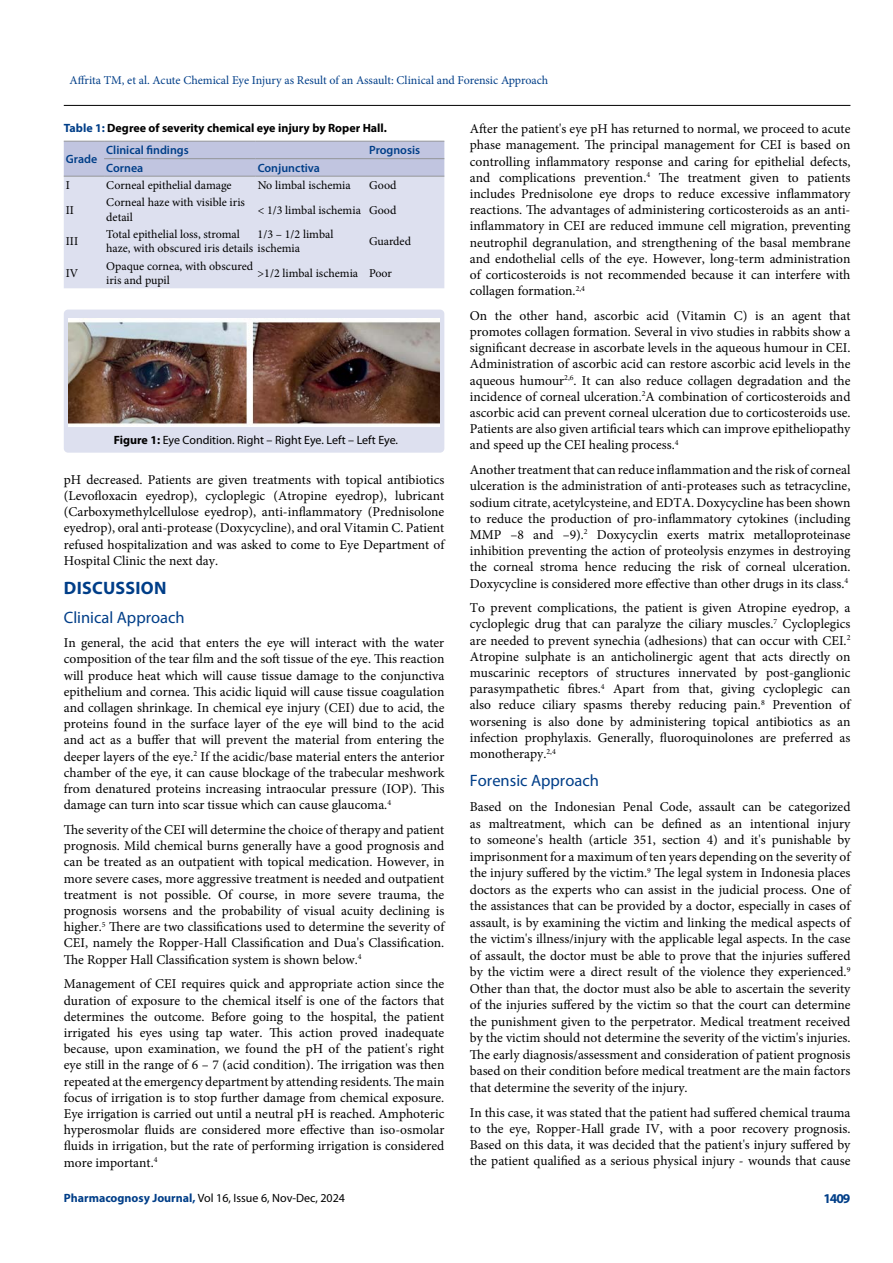
<style>
.page{position:relative;width:893px;height:1263px;background:#fff}
.page>*{position:absolute;margin:0;border:0;box-sizing:border-box;transform-origin:0 0}
.t1{font:700 18px "Myriad Pro";letter-spacing:.015em;color:#003e88}
.t2{font:16.5px "Myriad Pro";color:#003e88}
.t3{font:13.5px/16.2px "Minion Pro";color:#000;text-align:justify}
.t4{font:700 13.5px "Myriad Pro";color:#003e88}
.t5{font:12px/14.4px "Minion Pro";color:#000}
.t6{font:12px "Myriad Pro";color:#000}
.t7{font:12px "Minion Pro";letter-spacing:-.005em;color:#003e88}
.t8{font:700 12px "Myriad Pro";color:#000}
.t9{font:600 12px "Myriad Pro";color:#003e88}
.s1{color:#003e88}
.s2{font-weight:700}
.s3{font-weight:700;color:#003e88}
</style>
<div class="page">
<hr style="left:64px;top:105px;width:786px;height:1px;background:#000">
<svg style="left:64px;top:142px;width:380px;height:146px;background:#d6d9eb"></svg>
<hr style="left:64px;top:141px;width:40px;height:1px;background:#939598">
<hr style="left:64px;top:176px;width:40px;height:1px;background:#939598">
<hr style="left:104px;top:176px;width:152px;height:1px;background:#939598">
<hr style="left:256px;top:176px;width:111px;height:1px;background:#939598">
<hr style="left:367px;top:176px;width:77px;height:1px;background:#939598">
<hr style="left:367px;top:141px;width:77px;height:1px;background:#939598">
<hr style="left:367px;top:158px;width:77px;height:1px;background:#939598">
<hr style="left:104px;top:141px;width:152px;height:1px;background:#939598">
<hr style="left:256px;top:141px;width:111px;height:1px;background:#939598">
<hr style="left:104px;top:158px;width:152px;height:1px;background:#939598">
<hr style="left:256px;top:158px;width:111px;height:1px;background:#939598">
<div style="left:64px;top:310px;width:380px;height:143px;background:#dde0ef;border-radius:4px"></div>
<img style="left:68px;top:318px;width:372px;height:108px">
<p class="t7" style="left:69px;top:72px;width:480px">Affrita TM, et al. Acute Chemical Eye Injury as Result of an Assault: Clinical and Forensic Approach</p>
<p class="t8" style="left:64px;top:120px;width:325px"><span class="s1">Table 1:</span> Degree of severity chemical eye injury by Roper Hall.</p>
<p class="t9" style="left:66px;top:151px;width:33px">Grade</p>
<p class="t9" style="left:106px;top:143px;width:84px">Clinical findings</p>
<p class="t9" style="left:369px;top:143px;width:53px">Prognosis</p>
<p class="t9" style="left:106px;top:160px;width:39px">Cornea</p>
<p class="t9" style="left:258px;top:160px;width:64px">Conjunctiva</p>
<p class="t5" style="left:66px;top:178px;width:6px">I</p>
<p class="t5" style="left:106px;top:178px;width:127px">Corneal epithelial damage</p>
<p class="t5" style="left:258px;top:178px;width:95px">No limbal ischemia</p>
<p class="t5" style="left:369px;top:178px;width:29px">Good</p>
<p class="t5" style="left:66px;top:203px;width:10px">II</p>
<p class="t5" style="left:106px;top:195px;width:140px">Corneal haze with visible iris detail</p>
<p class="t5" style="left:258px;top:203px;width:140px">&lt; 1/3 limbal ischemia Good</p>
<p class="t5" style="left:66px;top:234px;width:14px">III</p>
<p class="t5" style="left:106px;top:227px;width:195px">Total epithelial loss, stromal<br>haze, with obscured iris details ischemia</p>
<p class="t5" style="left:258px;top:227px;width:77px">1/3 – 1/2 limbal</p>
<p class="t5" style="left:369px;top:234px;width:44px">Guarded</p>
<p class="t5" style="left:66px;top:266px;width:14px">IV</p>
<p class="t5" style="left:106px;top:259px;width:149px">Opaque cornea, with obscured iris and pupil</p>
<p class="t5" style="left:258px;top:266px;width:136px">&gt;1/2 limbal ischemia Poor</p>
<p class="t6" style="left:114px;top:432px;width:286px"><span class="s2">Figure 1:</span> Eye Condition. Right – Right Eye. Left – Left Eye.</p>
<p class="t3" style="left:64px;top:471px;width:382px">pH decreased. Patients are given treatments with topical antibiotics (Levofloxacin eyedrop), cycloplegic (Atropine eyedrop), lubricant (Carboxymethylcellulose eyedrop), anti-inflammatory (Prednisolone eyedrop), oral anti-protease (Doxycycline), and oral Vitamin C. Patient refused hospitalization and was asked to come to Eye Department of Hospital Clinic the next day.</p>
<h1 class="t1" style="left:64px;top:576px;width:104px">DISCUSSION</h1>
<p class="t2" style="left:64px;top:607px;width:122px">Clinical Approach</p>
<p class="t3" style="left:64px;top:635px;width:382px">In general, the acid that enters the eye will interact with the water composition of the tear film and the soft tissue of the eye. This reaction will produce heat which will cause tissue damage to the conjunctiva epithelium and cornea. This acidic liquid will cause tissue coagulation and collagen shrinkage. In chemical eye injury (CEI) due to acid, the proteins found in the surface layer of the eye will bind to the acid and act as a buffer that will prevent the material from entering the deeper layers of the eye.<sup>2</sup> If the acidic/base material enters the anterior chamber of the eye, it can cause blockage of the trabecular meshwork from denatured proteins increasing intraocular pressure (IOP). This damage can turn into scar tissue which can cause glaucoma.<sup>4</sup></p>
<p class="t3" style="left:64px;top:822px;width:382px">The severity of the CEI will determine the choice of therapy and patient prognosis. Mild chemical burns generally have a good prognosis and can be treated as an outpatient with topical medication. However, in more severe cases, more aggressive treatment is needed and outpatient treatment is not possible. Of course, in more severe trauma, the prognosis worsens and the probability of visual acuity declining is higher.<sup>5</sup> There are two classifications used to determine the severity of CEI, namely the Ropper-Hall Classification and Dua's Classification.<br>The Ropper Hall Classification system is shown below.<sup>4</sup></p>
<p class="t3" style="left:64px;top:976px;width:382px">Management of CEI requires quick and appropriate action since the duration of exposure to the chemical itself is one of the factors that determines the outcome. Before going to the hospital, the patient irrigated his eyes using tap water. This action proved inadequate because, upon examination, we found the pH of the patient's right eye still in the range of 6 – 7 (acid condition). The irrigation was then repeated at the emergency department by attending residents. The main focus of irrigation is to stop further damage from chemical exposure.<br>Eye irrigation is carried out until a neutral pH is reached. Amphoteric hyperosmolar fluids are considered more effective than iso-osmolar fluids in irrigation, but the rate of performing irrigation is considered more important.<sup>4</sup></p>
<p class="t6" style="left:64px;top:1190px;width:283px"><span class="s3">Pharmacognosy Journal,</span> Vol 16, Issue 6, Nov-Dec, 2024</p>
<p class="t3" style="left:470px;top:121px;width:382px">After the patient's eye pH has returned to normal, we proceed to acute phase management. The principal management for CEI is based on controlling inflammatory response and caring for epithelial defects, and complications prevention.<sup>4</sup> The treatment given to patients includes Prednisolone eye drops to reduce excessive inflammatory reactions. The advantages of administering corticosteroids as an anti&shy;inflammatory in CEI are reduced immune cell migration, preventing neutrophil degranulation, and strengthening of the basal membrane and endothelial cells of the eye. However, long-term administration of corticosteroids is not recommended because it can interfere with collagen formation.<sup>2,4</sup></p>
<p class="t3" style="left:470px;top:307px;width:382px">On the other hand, ascorbic acid (Vitamin C) is an agent that promotes collagen formation. Several in vivo studies in rabbits show a significant decrease in ascorbate levels in the aqueous humour in CEI.<br>Administration of ascorbic acid can restore ascorbic acid levels in the aqueous humour<sup>2,6</sup>. It can also reduce collagen degradation and the incidence of corneal ulceration.<sup>2</sup>A combination of corticosteroids and ascorbic acid can prevent corneal ulceration due to corticosteroids use.<br>Patients are also given artificial tears which can improve epitheliopathy and speed up the CEI healing process.<sup>4</sup></p>
<p class="t3" style="left:470px;top:462px;width:382px">Another treatment that can reduce inflammation and the risk of corneal ulceration is the administration of anti-proteases such as tetracycline, sodium citrate, acetylcysteine, and EDTA. Doxycycline has been shown to reduce the production of pro-inflammatory cytokines (including MMP –8 and –9).<sup>2</sup> Doxycyclin exerts matrix metalloproteinase inhibition preventing the action of proteolysis enzymes in destroying the corneal stroma hence reducing the risk of corneal ulceration.<br>Doxycycline is considered more effective than other drugs in its class.<sup>4</sup></p>
<p class="t3" style="left:470px;top:600px;width:382px">To prevent complications, the patient is given Atropine eyedrop, a cycloplegic drug that can paralyze the ciliary muscles.<sup>7</sup> Cycloplegics are needed to prevent synechia (adhesions) that can occur with CEI.<sup>2<br></sup>Atropine sulphate is an anticholinergic agent that acts directly on muscarinic receptors of structures innervated by post-ganglionic parasympathetic fibres.<sup>4</sup> Apart from that, giving cycloplegic can also reduce ciliary spasms thereby reducing pain.<sup>8</sup> Prevention of worsening is also done by administering topical antibiotics as an infection prophylaxis. Generally, fluoroquinolones are preferred as monotherapy.<sup>2,4</sup></p>
<p class="t2" style="left:470px;top:771px;width:131px">Forensic Approach</p>
<p class="t3" style="left:470px;top:799px;width:382px">Based on the Indonesian Penal Code, assault can be categorized as maltreatment, which can be defined as an intentional injury to someone's health (article 351, section 4) and it's punishable by imprisonment for a maximum of ten years depending on the severity of the injury suffered by the victim.<sup>9</sup> The legal system in Indonesia places doctors as the experts who can assist in the judicial process. One of the assistances that can be provided by a doctor, especially in cases of assault, is by examining the victim and linking the medical aspects of the victim's illness/injury with the applicable legal aspects. In the case of assault, the doctor must be able to prove that the injuries suffered by the victim were a direct result of the violence they experienced.<sup>9<br></sup>Other than that, the doctor must also be able to ascertain the severity of the injuries suffered by the victim so that the court can determine the punishment given to the perpetrator. Medical treatment received by the victim should not determine the severity of the victim's injuries.<br>The early diagnosis/assessment and consideration of patient prognosis based on their condition before medical treatment are the main factors that determine the severity of the injury.</p>
<p class="t3" style="left:470px;top:1104px;width:382px">In this case, it was stated that the patient had suffered chemical trauma to the eye, Ropper-Hall grade IV, with a poor recovery prognosis.<br>Based on this data, it was decided that the patient's injury suffered by the patient qualified as a serious physical injury - wounds that cause</p>
<p class="t4" style="left:823px;top:1189px;width:29px">1409</p>
</div>
